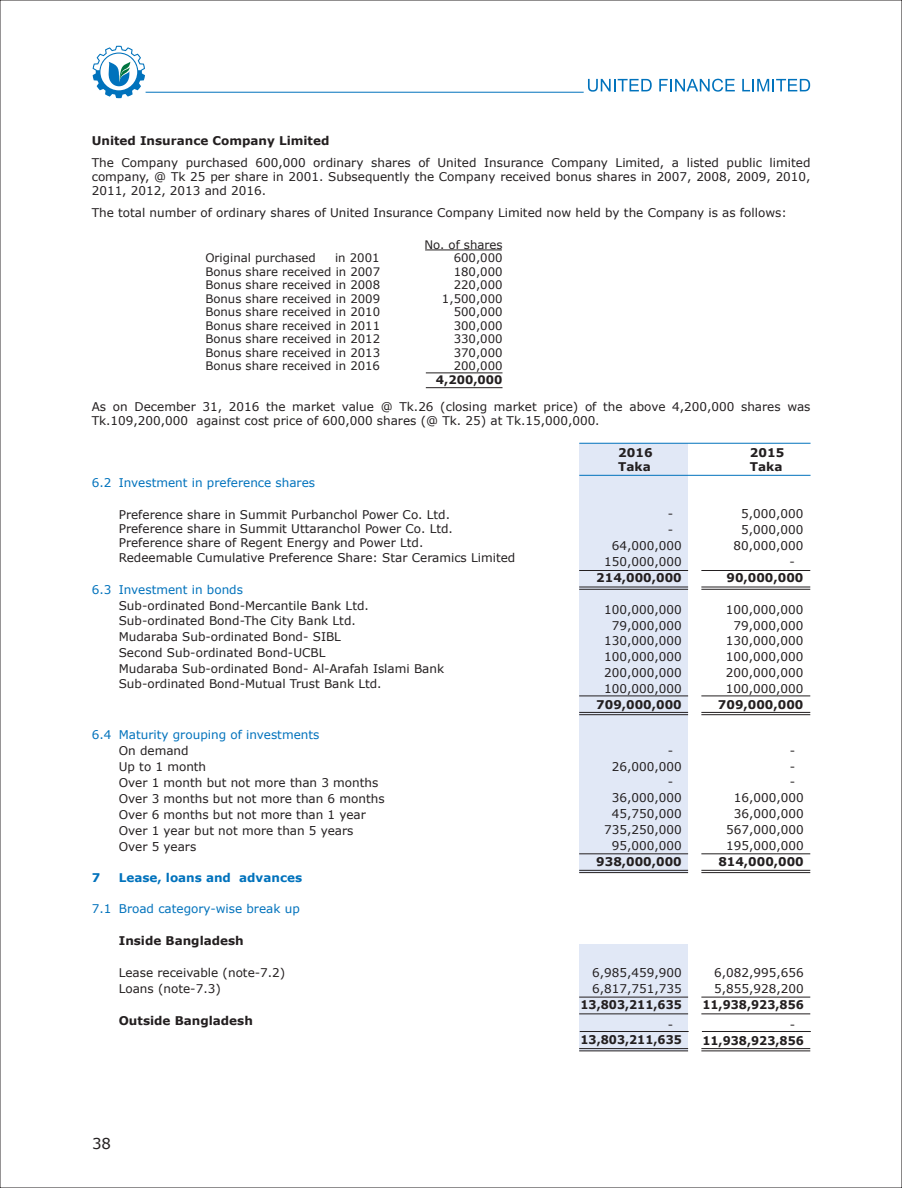
<style>
.page{position:relative;width:902px;height:1188px;background:#fff}
.page>*{position:absolute;margin:0;border:0;box-sizing:border-box;transform-origin:0 0}
.t1{font:15px "Verdana";color:#231f20}
.t2{font:12px/15.9px "Verdana";color:#231f20}
.t3{font:700 12px/14.4px "Verdana";color:#231f20}
.t4{font:12px "Verdana";color:#0072bc}
.t5{font:700 12px "Verdana";color:#231f20;scale:.95 1}
.t6{font:700 12px "Verdana";color:#0072bc}
.t7{font:11.7px/13.5px "Verdana";color:#231f20;text-align:justify}
.t8{font:700 11.7px "Verdana";color:#231f20}
</style>
<div class="page">
<div style="left:579px;top:944px;width:109px;height:107px;background:#e1e8f6"></div>
<hr style="left:579px;top:997px;width:109px;height:1px;background:#231f20">
<hr style="left:579px;top:1013px;width:109px;height:1px;background:#231f20">
<hr style="left:426px;top:373px;width:76px;height:1px;background:#231f20">
<hr style="left:425px;top:250px;width:77px;height:1px;background:#231f20">
<hr style="left:426px;top:387px;width:76px;height:1px;background:#231f20">
<div style="left:579px;top:443px;width:109px;height:430px;background:#e1e8f6"></div>
<hr style="left:579px;top:853px;width:109px;height:1px;background:#231f20">
<hr style="left:579px;top:870px;width:109px;height:1px;background:#231f20">
<hr style="left:579px;top:872px;width:109px;height:1px;background:#231f20">
<hr style="left:579px;top:570px;width:109px;height:1px;background:#231f20">
<hr style="left:579px;top:587px;width:109px;height:1px;background:#231f20">
<hr style="left:579px;top:589px;width:109px;height:1px;background:#231f20">
<hr style="left:579px;top:696px;width:109px;height:1px;background:#231f20">
<hr style="left:579px;top:712px;width:109px;height:1px;background:#231f20">
<hr style="left:579px;top:714px;width:109px;height:1px;background:#231f20">
<hr style="left:579px;top:475px;width:231px;height:1px;background:#0072bc">
<hr style="left:579px;top:443px;width:231px;height:1px;background:#0072bc">
<hr style="left:701px;top:997px;width:109px;height:1px;background:#231f20">
<hr style="left:701px;top:1013px;width:109px;height:1px;background:#231f20">
<hr style="left:580px;top:1031px;width:108px;height:1px;background:#231f20">
<hr style="left:579px;top:1048px;width:109px;height:1px;background:#231f20">
<hr style="left:579px;top:1051px;width:109px;height:1px;background:#231f20">
<hr style="left:702px;top:1031px;width:109px;height:1px;background:#231f20">
<hr style="left:701px;top:1048px;width:109px;height:1px;background:#231f20">
<hr style="left:701px;top:1051px;width:109px;height:1px;background:#231f20">
<hr style="left:701px;top:853px;width:109px;height:1px;background:#231f20">
<hr style="left:701px;top:870px;width:109px;height:1px;background:#231f20">
<hr style="left:701px;top:872px;width:109px;height:1px;background:#231f20">
<hr style="left:701px;top:570px;width:109px;height:1px;background:#231f20">
<hr style="left:701px;top:587px;width:109px;height:1px;background:#231f20">
<hr style="left:701px;top:589px;width:109px;height:1px;background:#231f20">
<hr style="left:701px;top:696px;width:109px;height:1px;background:#231f20">
<hr style="left:701px;top:712px;width:109px;height:1px;background:#231f20">
<hr style="left:701px;top:714px;width:109px;height:1px;background:#231f20">
<hr style="left:146px;top:92px;width:438px;height:1px;background:#0072bc">
<svg style="left:93px;top:46px;width:52px;height:52px"></svg>
<svg style="left:588px;top:79px;width:64px;height:13px"></svg>
<svg style="left:659px;top:79px;width:76px;height:13px"></svg>
<svg style="left:742px;top:79px;width:68px;height:12px"></svg>
<p class="t3" style="left:92px;top:133px;width:239px">United Insurance Company Limited</p>
<p class="t2" style="left:92px;top:155px;width:720px;line-height:14.4px;text-align:justify">The Company purchased 600,000 ordinary shares of United Insurance Company Limited, a listed public limited company, @ Tk 25 per share in 2001. Subsequently the Company received bonus shares in 2007, 2008, 2009, 2010, 2011, 2012, 2013 and 2016.</p>
<p class="t2" style="left:92px;top:205px;width:696px">The total number of ordinary shares of United Insurance Company Limited now held by the Company is as follows:</p>
<p class="t7" style="left:205px;top:251px;width:112px">Original purchased</p>
<p class="t7" style="left:205px;top:251px;width:176px;text-indent:130px">in 2001<br>Bonus share received in 2007<br>Bonus share received in 2008<br>Bonus share received in 2009<br>Bonus share received in 2010<br>Bonus share received in 2011<br>Bonus share received in 2012<br>Bonus share received in 2013<br>Bonus share received in 2016</p>
<p class="t7" style="left:424px;top:237px;width:80px;text-align:right">No. of shares<br>600,000<br>180,000<br>220,000<br>1,500,000<br>500,000<br>300,000<br>330,000<br>370,000<br>200,000</p>
<p class="t8" style="left:436px;top:371px;width:68px">4,200,000</p>
<p class="t2" style="left:92px;top:399px;width:720px;line-height:14.4px">As on December 31, 2016 the market value @ Tk.26 (closing market price) of the above 4,200,000 shares was<br>Tk.109,200,000 against cost price of 600,000 shares (@ Tk. 25) at Tk.15,000,000.</p>
<p class="t4" style="left:92px;top:474px;width:225px">6.2 Investment in preference shares</p>
<p class="t2" style="left:119px;top:507px;width:398px;line-height:14.4px">Preference share in Summit Purbanchol Power Co. Ltd.<br>Preference share in Summit Uttaranchol Power Co. Ltd.<br>Preference share of Regent Energy and Power Ltd.<br>Redeemable Cumulative Preference Share: Star Ceramics Limited</p>
<p class="t4" style="left:92px;top:581px;width:153px">6.3 Investment in bonds</p>
<p class="t2" style="left:119px;top:597px;width:327px">Sub-ordinated Bond-Mercantile Bank Ltd.<br>Sub-ordinated Bond-The City Bank Ltd.<br>Mudaraba Sub-ordinated Bond- SIBL<br>Second Sub-ordinated Bond-UCBL<br>Mudaraba Sub-ordinated Bond- Al-Arafah Islami Bank</p>
<p class="t2" style="left:119px;top:675px;width:264px">Sub-ordinated Bond-Mutual Trust Bank Ltd.</p>
<p class="t4" style="left:92px;top:727px;width:229px">6.4 Maturity grouping of investments</p>
<p class="t2" style="left:119px;top:743px;width:267px">On demand<br>Up to 1 month<br>Over 1 month but not more than 3 months<br>Over 3 months but not more than 6 months<br>Over 6 months but not more than 1 year<br>Over 1 year but not more than 5 years<br>Over 5 years</p>
<p class="t6" style="left:92px;top:869px;width:10px">7</p>
<p class="t6" style="left:119px;top:869px;width:185px">Lease, loans and advances</p>
<p class="t4" style="left:92px;top:901px;width:210px">7.1 Broad category-wise break up</p>
<p class="t3" style="left:119px;top:933px;width:127px">Inside Bangladesh</p>
<p class="t2" style="left:119px;top:964px;width:168px">Lease receivable (note-7.2)<br>Loans (note-7.3)</p>
<p class="t3" style="left:119px;top:1013px;width:136px">Outside Bangladesh</p>
<p class="t1" style="left:92px;top:1133px;width:21px">38</p>
<p class="t3" style="left:618px;top:445px;width:36px">2016<br>Taka</p>
<p class="t3" style="left:750px;top:445px;width:36px">2015<br>Taka</p>
<p class="t2" style="left:668px;top:506px;width:7px">-</p>
<p class="t2" style="left:668px;top:522px;width:7px">-</p>
<p class="t2" style="left:612px;top:538px;width:71px">64,000,000</p>
<p class="t2" style="left:604px;top:553px;width:79px">150,000,000</p>
<p class="t3" style="left:596px;top:570px;width:87px">214,000,000</p>
<p class="t2" style="left:604px;top:601px;width:79px;text-align:right">100,000,000<br>79,000,000<br>130,000,000<br>100,000,000<br>200,000,000<br>100,000,000</p>
<p class="t3" style="left:596px;top:697px;width:87px">709,000,000</p>
<p class="t2" style="left:668px;top:742px;width:7px">-</p>
<p class="t2" style="left:612px;top:758px;width:71px">26,000,000</p>
<p class="t2" style="left:668px;top:774px;width:7px">-</p>
<p class="t2" style="left:612px;top:790px;width:71px">36,000,000</p>
<p class="t2" style="left:612px;top:806px;width:71px">45,750,000</p>
<p class="t2" style="left:604px;top:822px;width:79px">735,250,000</p>
<p class="t2" style="left:612px;top:838px;width:71px">95,000,000</p>
<p class="t3" style="left:596px;top:854px;width:87px">938,000,000</p>
<p class="t2" style="left:741px;top:506px;width:64px">5,000,000</p>
<p class="t2" style="left:741px;top:522px;width:64px">5,000,000</p>
<p class="t2" style="left:733px;top:538px;width:71px">80,000,000</p>
<p class="t2" style="left:789px;top:553px;width:7px">-</p>
<p class="t3" style="left:726px;top:570px;width:78px">90,000,000</p>
<p class="t2" style="left:726px;top:601px;width:79px;text-align:right">100,000,000<br>79,000,000<br>130,000,000<br>100,000,000<br>200,000,000<br>100,000,000</p>
<p class="t3" style="left:718px;top:697px;width:87px">709,000,000</p>
<p class="t2" style="left:790px;top:742px;width:7px">-</p>
<p class="t2" style="left:790px;top:758px;width:7px">-</p>
<p class="t2" style="left:790px;top:774px;width:7px">-</p>
<p class="t2" style="left:734px;top:790px;width:71px">16,000,000</p>
<p class="t2" style="left:734px;top:806px;width:71px">36,000,000</p>
<p class="t2" style="left:726px;top:822px;width:79px">567,000,000</p>
<p class="t2" style="left:726px;top:838px;width:79px">195,000,000</p>
<p class="t3" style="left:718px;top:854px;width:87px">814,000,000</p>
<p class="t2" style="left:592px;top:965px;width:91px">6,985,459,900<br>6,817,751,735</p>
<p class="t5" style="left:580px;top:996px;width:108px">13,803,211,635</p>
<p class="t2" style="left:668px;top:1016px;width:7px">-</p>
<p class="t5" style="left:580px;top:1032px;width:108px">13,803,211,635</p>
<p class="t2" style="left:714px;top:965px;width:91px">6,082,995,656<br>5,855,928,200</p>
<p class="t5" style="left:702px;top:996px;width:108px">11,938,923,856</p>
<p class="t2" style="left:790px;top:1016px;width:7px">-</p>
<p class="t5" style="left:702px;top:1032px;width:108px">11,938,923,856</p>
</div>
